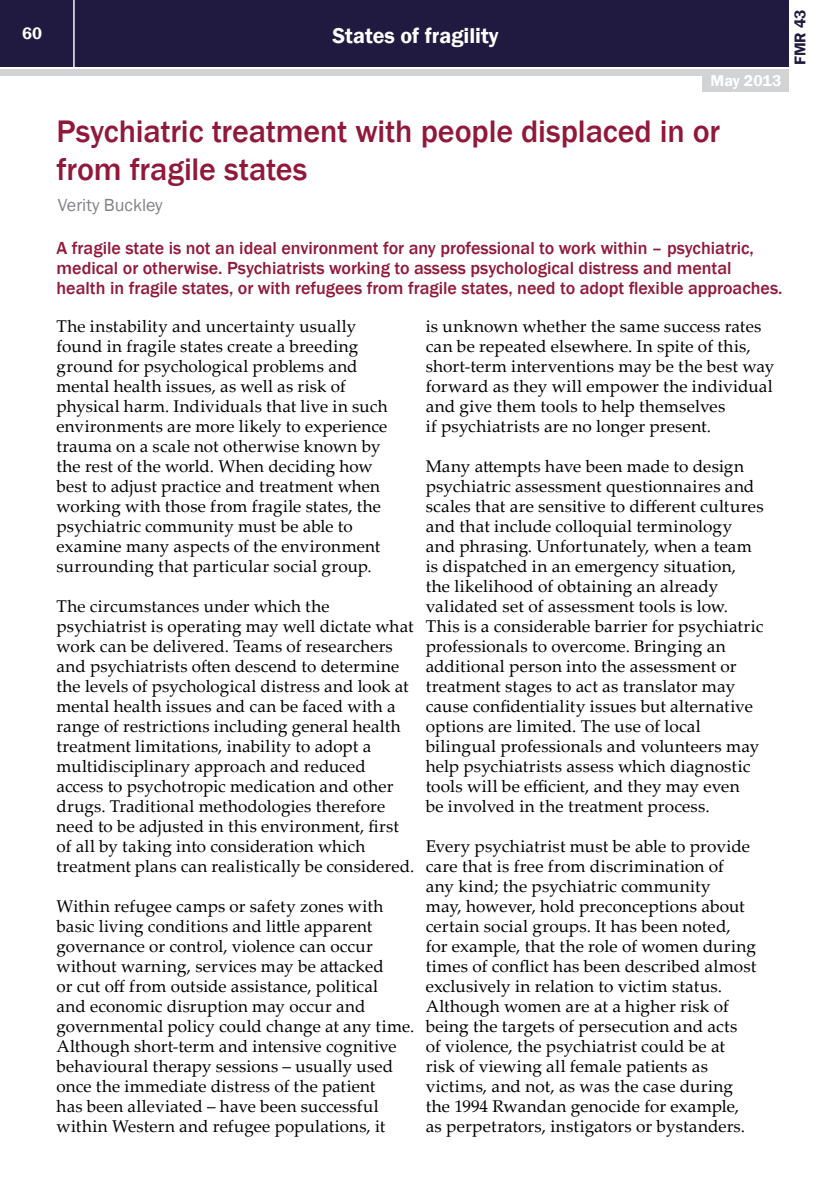
<style>
.page{position:relative;width:840px;height:1191px;background:#fff}
.page>*{position:absolute;margin:0;border:0;box-sizing:border-box;transform-origin:0 0}
.t1{font:500 32px/38px "Franklin Gothic";letter-spacing:-.005em;color:#92183a}
.t2{font:600 22px "Franklin Gothic";color:#fff}
.t3{font:500 18px/20px "Franklin Gothic";color:#92183a}
.t4{font:18px "Franklin Gothic";color:#808285}
.t5{font:17px/20px "Palatino Linotype";letter-spacing:.01em;color:#000}
.t6{font:600 17px "Franklin Gothic";color:#fff}
.t7{font:600 16px "Franklin Gothic";color:#fff}
.t8{font:600 16px "Franklin Gothic";color:#211a40}
</style>
<div class="page">
<div style="left:0;top:0;width:787px;height:66px;background:#211a40"></div>
<div style="left:0;top:69px;width:787px;height:6px;background:#d1d3d4"></div>
<hr style="left:73px;top:0;width:2px;height:67px;background:#fff">
<div style="left:701px;top:74px;width:86px;height:18px;background:#d1d3d4"></div>
<p class="t6" style="left:22px;top:23px;width:21px">60</p>
<p class="t2" style="left:332px;top:22px;width:167px">States of fragility</p>
<p class="t7" style="left:710px;top:71px;width:72px">May 2013</p>
<h1 class="t1" style="left:57px;top:112px;width:664px">Psychiatric treatment with people displaced in or from fragile states</h1>
<p class="t4" style="left:58px;top:194px;width:106px">Verity Buckley</p>
<p class="t3" style="left:56px;top:238px;width:727px">A fragile state is not an ideal environment for any professional to work within – psychiatric, medical or otherwise. Psychiatrists working to assess psychological distress and mental health in fragile states, or with refugees from fragile states, need to adopt flexible approaches.</p>
<p class="t5" style="left:57px;top:316px;width:332px">The instability and uncertainty usually found in fragile states create a breeding ground for psychological problems and mental health issues, as well as risk of physical harm. Individuals that live in such environments are more likely to experience trauma on a scale not otherwise known by the rest of the world. When deciding how best to adjust practice and treatment when working with those from fragile states, the psychiatric community must be able to examine many aspects of the environment surrounding that particular social group.</p>
<p class="t5" style="left:57px;top:595px;width:359px">The circumstances under which the psychiatrist is operating may well dictate what work can be delivered. Teams of researchers and psychiatrists often descend to determine the levels of psychological distress and look at mental health issues and can be faced with a range of restrictions including general health treatment limitations, inability to adopt a multidisciplinary approach and reduced access to psychotropic medication and other drugs. Traditional methodologies therefore need to be adjusted in this environment, first of all by taking into consideration which treatment plans can realistically be considered.</p>
<p class="t5" style="left:57px;top:895px;width:359px">Within refugee camps or safety zones with basic living conditions and little apparent governance or control, violence can occur without warning, services may be attacked<br>or cut off from outside assistance, political<br>and economic disruption may occur and governmental policy could change at any time.<br>Although short-term and intensive cognitive behavioural therapy sessions – usually used once the immediate distress of the patient<br>has been alleviated – have been successful within Western and refugee populations, it</p>
<p class="t5" style="left:425px;top:316px;width:350px">is unknown whether the same success rates can be repeated elsewhere. In spite of this, short-term interventions may be the best way forward as they will empower the individual and give them tools to help themselves<br>if psychiatrists are no longer present.</p>
<p class="t5" style="left:425px;top:456px;width:339px">Many attempts have been made to design psychiatric assessment questionnaires and scales that are sensitive to different cultures and that include colloquial terminology and phrasing. Unfortunately, when a team is dispatched in an emergency situation, the likelihood of obtaining an already validated set of assessment tools is low.<br>This is a considerable barrier for psychiatric professionals to overcome. Bringing an additional person into the assessment or treatment stages to act as translator may cause confidentiality issues but alternative options are limited. The use of local bilingual professionals and volunteers may help psychiatrists assess which diagnostic tools will be efficient, and they may even<br>be involved in the treatment process.</p>
<p class="t5" style="left:425px;top:835px;width:332px">Every psychiatrist must be able to provide care that is free from discrimination of any kind; the psychiatric community<br>may, however, hold preconceptions about certain social groups. It has been noted, for example, that the role of women during times of conflict has been described almost exclusively in relation to victim status.<br>Although women are at a higher risk of being the targets of persecution and acts of violence, the psychiatrist could be at risk of viewing all female patients as victims, and not, as was the case during the 1994 Rwandan genocide for example, as perpetrators, instigators or bystanders.</p>
<p class="t8" style="left:789px;top:65px;width:57px;rotate:-90deg">FMR 43</p>
</div>
